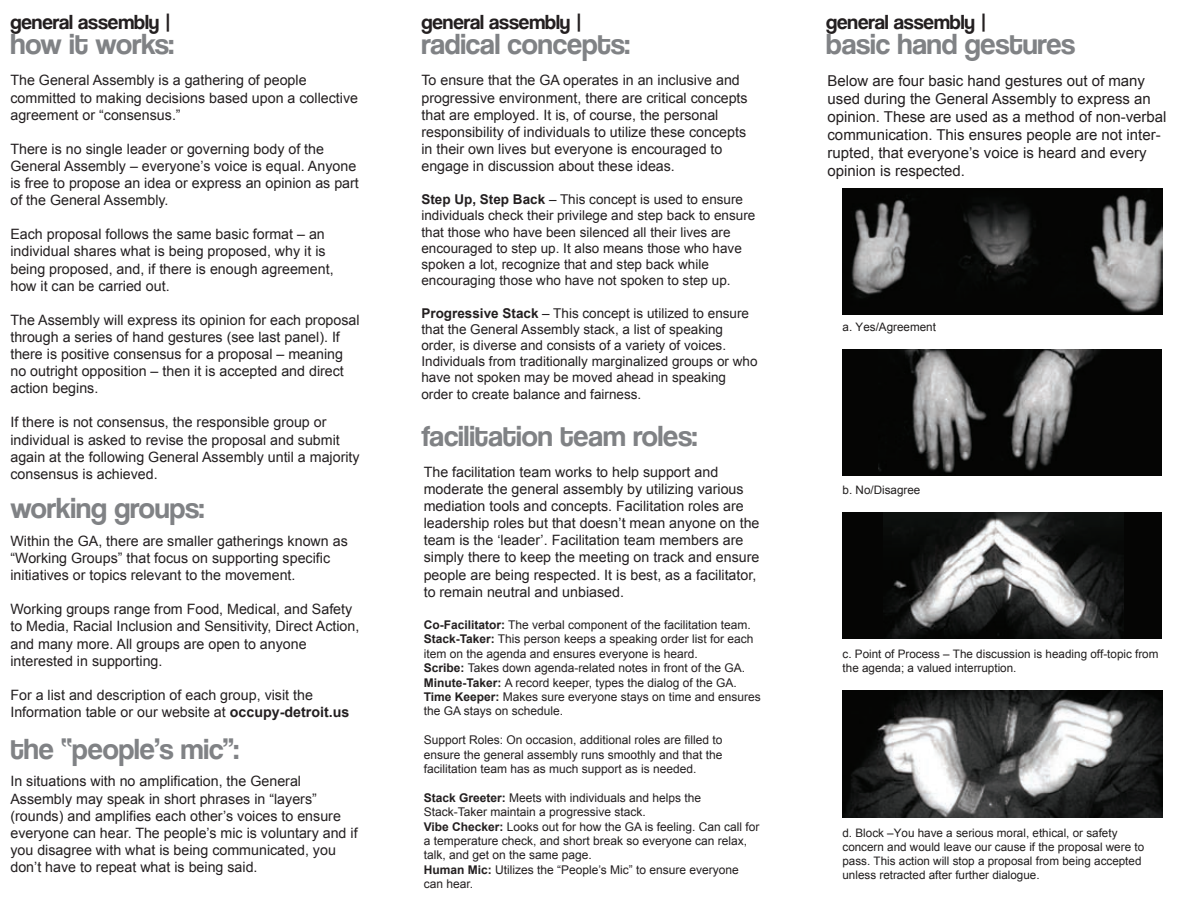
<style>
.page{position:relative;width:1188px;height:918px;background:#fff}
.page>*{position:absolute;margin:0;border:0;box-sizing:border-box;transform-origin:0 0}
.t1{font:30px "Coolvetica Rg";color:#808285}
.t2{font:21px "Coolvetica Rg";color:#231f20}
.t3{font:15px/18px "Arial";color:#231f20}
.t4{font:14.25px/17.1px "Arial";color:#231f20}
.t5{font:13.5px/16.2px "Arial";color:#231f20}
.t6{font:12px/14.4px "Arial";color:#231f20}
.t7{font:11.7px/14px "Arial";color:#211e1e}
.s1{font-weight:700}
</style>
<div class="page">
<img style="left:843px;top:188px;width:319px;height:126px">
<div style="left:843px;top:350px;width:319px;height:126px;background:#050504"></div>
<img style="left:878px;top:350px;width:221px;height:123px">
<div style="left:843px;top:512px;width:319px;height:127px;background:#050504"></div>
<img style="left:883px;top:512px;width:240px;height:127px">
<img style="left:843px;top:691px;width:319px;height:126px">
<h2 class="t2" style="left:10px;top:9px;width:163px">general assembly |</h2>
<h1 class="t1" style="left:10px;top:27px;width:165px">how it works:</h1>
<p class="t4" style="left:10px;top:72px;width:349px">The General Assembly is a gathering of people committed to making decisions based upon a collective agreement or “consensus.”</p>
<p class="t4" style="left:10px;top:140px;width:350px">There is no single leader or governing body of the General Assembly – everyone’s voice is equal. Anyone is free to propose an idea or express an opinion as part of the General Assembly.</p>
<p class="t4" style="left:10px;top:226px;width:325px">Each proposal follows the same basic format – an individual shares what is being proposed, why it is being proposed, and, if there is enough agreement, how it can be carried out.</p>
<p class="t4" style="left:10px;top:311px;width:351px">The Assembly will express its opinion for each proposal through a series of hand gestures (see last panel). If there is positive consensus for a proposal – meaning no outright opposition – then it is accepted and direct action begins.</p>
<p class="t4" style="left:10px;top:414px;width:351px">If there is not consensus, the responsible group or individual is asked to revise the proposal and submit again at the following General Assembly until a majority consensus is achieved.</p>
<h1 class="t1" style="left:10px;top:490px;width:195px">working groups:</h1>
<p class="t4" style="left:10px;top:532px;width:339px">Within the GA, there are smaller gatherings known as “Working Groups” that focus on supporting specific initiatives or topics relevant to the movement.</p>
<p class="t4" style="left:10px;top:601px;width:350px">Working groups range from Food, Medical, and Safety to Media, Racial Inclusion and Sensitivity, Direct Action, and many more. All groups are open to anyone interested in supporting.</p>
<p class="t4" style="left:10px;top:686px;width:340px">For a list and description of each group, visit the<br>Information table or our website at <span class="s1">occupy-detroit.us</span></p>
<h1 class="t1" style="left:10px;top:731px;width:230px">the “people’s mic”:</h1>
<p class="t4" style="left:10px;top:773px;width:349px">In situations with no amplification, the General Assembly may speak in short phrases in “layers” (rounds) and amplifies each other’s voices to ensure everyone can hear. The people’s mic is voluntary and if you disagree with what is being communicated, you don’t have to repeat what is being said.</p>
<h2 class="t2" style="left:421px;top:9px;width:163px">general assembly |</h2>
<h1 class="t1" style="left:421px;top:27px;width:210px">radical concepts:</h1>
<p class="t4" style="left:421px;top:72px;width:328px">To ensure that the GA operates in an inclusive and progressive environment, there are critical concepts that are employed. It is, of course, the personal responsibility of individuals to utilize these concepts in their own lives but everyone is encouraged to engage in discussion about these ideas.</p>
<p class="t5" style="left:421px;top:191px;width:335px"><span class="s1">Step Up, Step Back</span> – This concept is used to ensure individuals check their privilege and step back to ensure that those who have been silenced all their lives are encouraged to step up. It also means those who have spoken a lot, recognize that and step back while encouraging those who have not spoken to step up.</p>
<p class="t5" style="left:421px;top:305px;width:338px"><span class="s1">Progressive Stack</span> – This concept is utilized to ensure that the General Assembly stack, a list of speaking order, is diverse and consists of a variety of voices.<br>Individuals from traditionally marginalized groups or who have not spoken may be moved ahead in speaking order to create balance and fairness.</p>
<h1 class="t1" style="left:421px;top:418px;width:277px">facilitation team roles:</h1>
<p class="t4" style="left:424px;top:463px;width:337px">The facilitation team works to help support and moderate the general assembly by utilizing various mediation tools and concepts. Facilitation roles are leadership roles but that doesn’t mean anyone on the team is the ‘leader’. Facilitation team members are simply there to keep the meeting on track and ensure people are being respected. It is best, as a facilitator, to remain neutral and unbiased.</p>
<p class="t6" style="left:424px;top:618px;width:339px"><span class="s1">Co-Facilitator:</span> The verbal component of the facilitation team.<br><span class="s1">Stack-Taker:</span> This person keeps a speaking order list for each item on the agenda and ensures everyone is heard.<br><span class="s1">Scribe:</span> Takes down agenda-related notes in front of the GA.<br><span class="s1">Minute-Taker:</span> A record keeper, types the dialog of the GA.<br><span class="s1">Time Keeper:</span> Makes sure everyone stays on time and ensures the GA stays on schedule.</p>
<p class="t6" style="left:424px;top:733px;width:300px;text-align:justify">Support Roles: On occasion, additional roles are filled to ensure the general assembly runs smoothly and that the facilitation team has as much support as is needed.</p>
<p class="t6" style="left:424px;top:790px;width:337px"><span class="s1">Stack Greeter:</span> Meets with individuals and helps the Stack-Taker maintain a progressive stack.<br><span class="s1">Vibe Checker:</span> Looks out for how the GA is feeling. Can call for a temperature check, and short break so everyone can relax, talk, and get on the same page.<br><span class="s1">Human Mic:</span> Utilizes the “People’s Mic” to ensure everyone can hear.</p>
<h2 class="t2" style="left:826px;top:9px;width:163px">general assembly |</h2>
<h1 class="t1" style="left:826px;top:27px;width:251px">basic hand gestures</h1>
<p class="t3" style="left:827px;top:72px;width:341px">Below are four basic hand gestures out of many used during the General Assembly to express an opinion. These are used as a method of non-verbal communication. This ensures people are not inter&shy;rupted, that everyone’s voice is heard and every opinion is respected.</p>
<p class="t7" style="left:843px;top:320px;width:95px">a. Yes/Agreement</p>
<p class="t7" style="left:843px;top:483px;width:79px">b. No/Disagree</p>
<p class="t7" style="left:843px;top:647px;width:317px">c. Point of Process – The discussion is heading off-topic from the agenda; a valued interruption.</p>
<p class="t7" style="left:843px;top:826px;width:303px">d. Block –You have a serious moral, ethical, or safety concern and would leave our cause if the proposal were to pass. This action will stop a proposal from being accepted unless retracted after further dialogue.</p>
</div>
